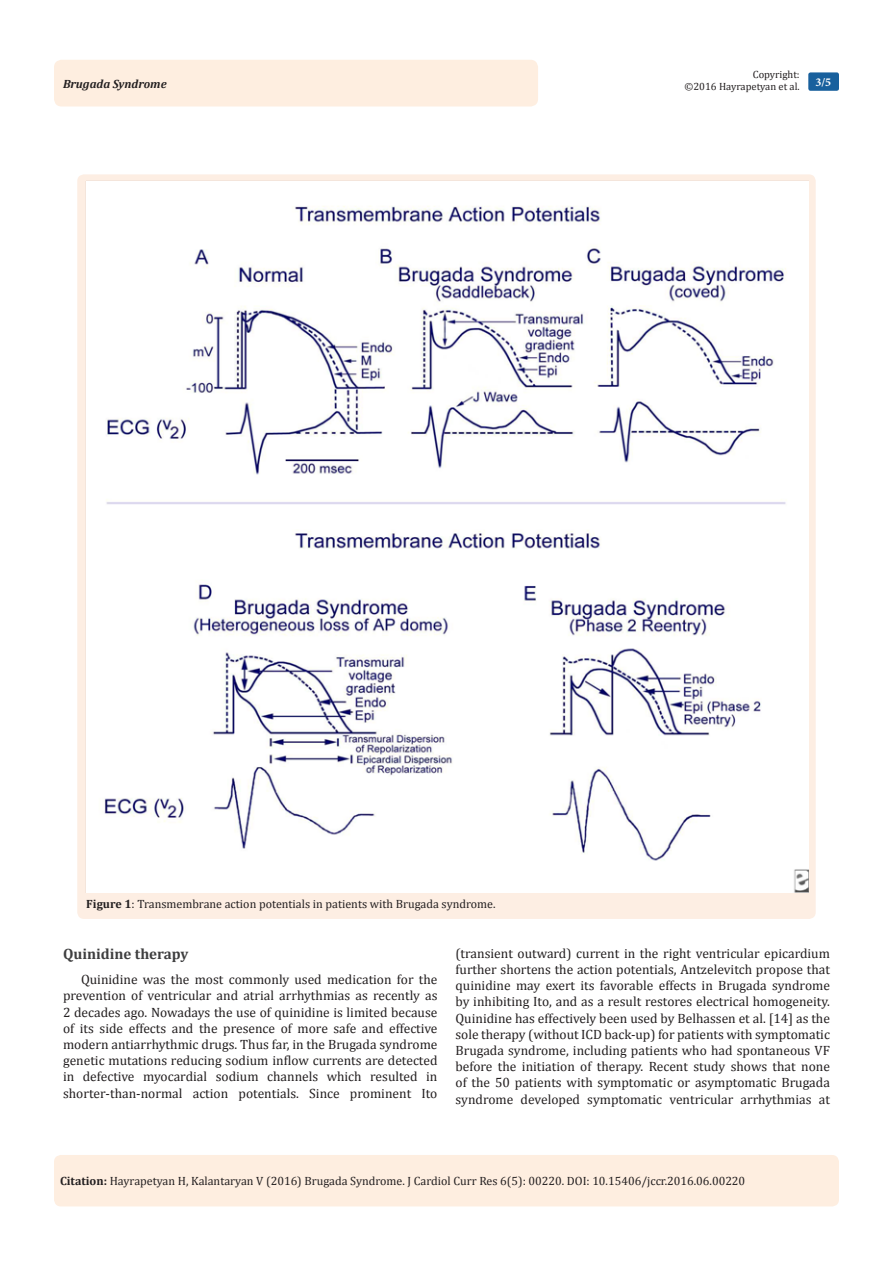
<style>
.page{position:relative;width:893px;height:1263px;background:#fff}
.page>*{position:absolute;margin:0;border:0;box-sizing:border-box;transform-origin:0 0}
.t1{font:700 15px "Cambria";color:#3e3e3f}
.t2{font:13.5px/16.2px "Cambria";color:#231f20;text-align:justify}
.Citation{font:12px "Cambria";color:#231f20}
.t3{font:italic 700 12px "Cambria";color:#231f20}
.t4{font:700 12px "Minion Pro";color:#fff}
.t5{font:10.5px/12.6px "Cambria";color:#231f20;text-align:right}
.s1{font-weight:700}
</style>
<div class="page">
<div style="left:54px;top:1155px;width:785px;height:51px;background:#feeee0;border-radius:7px"></div>
<div style="left:54px;top:60px;width:484px;height:46px;background:#feeee0;border-radius:8px"></div>
<div style="left:808px;top:72px;width:31px;height:19px;background:#18609d;border-radius:2px"></div>
<div style="left:77px;top:174px;width:739px;height:745px;background:#fdeee3;border-radius:7px"></div>
<img style="left:86px;top:181px;width:723px;height:711px">
<p class="t5" style="left:684px;top:68px;width:117px">Copyright:<br>©2016 Hayrapetyan et al.</p>
<p class="t3" style="left:63px;top:75px;width:105px">Brugada Syndrome</p>
<p class="t4" style="left:815px;top:74px;width:17px">3/5</p>
<p class="Citation" style="left:86px;top:897px;width:411px"><span class="s1">Figure 1</span>: Transmembrane action potentials in patients with Brugada syndrome.</p>
<p class="t1" style="left:63px;top:943px;width:127px">Quinidine therapy</p>
<p class="t2" style="left:63px;top:971px;width:376px;text-indent:18px">Quinidine was the most commonly used medication for the prevention of ventricular and atrial arrhythmias as recently as 2 decades ago. Nowadays the use of quinidine is limited because of its side effects and the presence of more safe and effective modern antiarrhythmic drugs. Thus far, in the Brugada syndrome genetic mutations reducing sodium inflow currents are detected in defective myocardial sodium channels which resulted in shorter-than-normal action potentials. Since prominent Ito</p>
<p class="t2" style="left:455px;top:945px;width:376px">(transient outward) current in the right ventricular epicardium further shortens the action potentials, Antzelevitch propose that quinidine may exert its favorable effects in Brugada syndrome by inhibiting Ito, and as a result restores electrical homogeneity.<br>Quinidine has effectively been used by Belhassen et al. [14] as the sole therapy (without ICD back-up) for patients with symptomatic Brugada syndrome, including patients who had spontaneous VF before the initiation of therapy. Recent study shows that none of the 50 patients with symptomatic or asymptomatic Brugada syndrome developed symptomatic ventricular arrhythmias at</p>
<p class="Citation" style="left:60px;top:1174px;width:687px"><span class="s1">Citation:</span> Hayrapetyan H, Kalantaryan V (2016) Brugada Syndrome. J Cardiol Curr Res 6(5): 00220. DOI: 10.15406/jccr.2016.06.00220</p>
</div>
